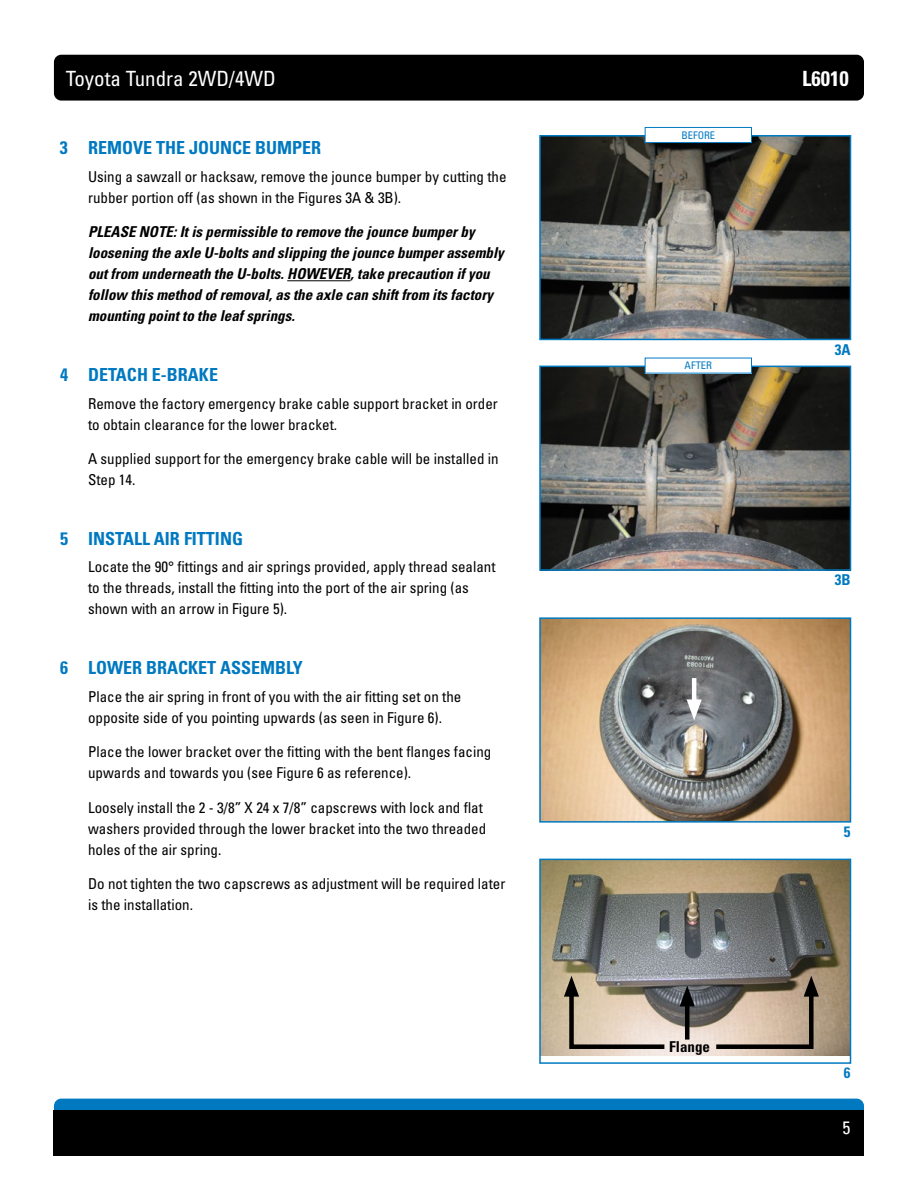
<style>
.page{position:relative;width:918px;height:1188px;background:#fff}
.page>*{position:absolute;margin:0;border:0;box-sizing:border-box;transform-origin:0 0}
.t1{font:condensed 21px "Univers LT Std";color:#fff}
.t2{font:700 condensed 21px "Univers LT Std";color:#fff}
.t3{font:700 condensed 18px "Univers LT Std";color:#0079c1}
.t4{font:condensed 18px "Univers LT Std";color:#fff}
.t5{font:condensed 15px/21px "Univers LT Std";color:#000}
.t6{font:italic 700 condensed 15px/21px "Univers LT Std";color:#000}
.t7{font:700 condensed 15px "Univers LT Std";color:#0079c1}
.t8{font:700 condensed 15px "Univers LT Std";color:#000}
.t9{font:condensed 10.5px "Univers LT Std";color:#0079c1}
</style>
<div class="page">
<div style="left:54px;top:55px;width:810px;height:46px;background:#000;border-radius:7px"></div>
<div style="left:54px;top:1099px;width:810px;height:45px;background:#0079c1;border-radius:7px"></div>
<div style="left:54px;top:1110px;width:810px;height:46px;background:#000"></div>
<hr style="left:287px;top:280px;width:64px;height:1px;background:#000">
<img style="left:542px;top:138px;width:306px;height:199px">
<div style="left:539px;top:135px;width:312px;height:205px;border:2px solid #0079c1"></div>
<img style="left:542px;top:620px;width:306px;height:200px">
<div style="left:539px;top:617px;width:312px;height:206px;border:2px solid #0079c1"></div>
<img style="left:542px;top:369px;width:306px;height:199px">
<div style="left:539px;top:366px;width:312px;height:205px;border:2px solid #0079c1"></div>
<img style="left:542px;top:862px;width:306px;height:193px">
<div style="left:539px;top:859px;width:312px;height:205px;border:2px solid #0079c1"></div>
<div style="left:645px;top:127px;width:107px;height:16px;background:#fff"></div>
<div style="left:645px;top:127px;width:107px;height:16px;border:1px solid #0079c1"></div>
<div style="left:645px;top:358px;width:107px;height:15px;background:#fff"></div>
<hr style="left:685px;top:998px;width:4px;height:42px;background:#000">
<svg style="left:680px;top:986px;width:15px;height:20px"></svg>
<hr style="left:692px;top:678px;width:4px;height:30px;background:#fff">
<svg style="left:687px;top:699px;width:15px;height:21px"></svg>
<svg style="left:564px;top:976px;width:105px;height:75px;background:#b5a99a"></svg>
<svg style="left:712px;top:976px;width:107px;height:75px;background:#9e8e7f"></svg>
<h1 class="t1" style="left:66px;top:65px;width:212px">Toyota Tundra 2WD/4WD</h1>
<h1 class="t2" style="left:802px;top:65px;width:48px">L6010</h1>
<p class="t3" style="left:60px;top:137px;width:263px">3 REMOVE THE JOUNCE BUMPER</p>
<p class="t5" style="left:88px;top:166px;width:420px">Using a sawzall or hacksaw, remove the jounce bumper by cutting the rubber portion off (as shown in the Figures 3A &amp; 3B).</p>
<p class="t6" style="left:88px;top:222px;width:417px">PLEASE NOTE: It is permissible to remove the jounce bumper by loosening the axle U-bolts and slipping the jounce bumper assembly out from underneath the U-bolts. HOWEVER, take precaution if you follow this method of removal, as the axle can shift from its factory mounting point to the leaf springs.</p>
<p class="t3" style="left:60px;top:363px;width:160px">4 DETACH E-BRAKE</p>
<p class="t5" style="left:88px;top:393px;width:411px">Remove the factory emergency brake cable support bracket in order to obtain clearance for the lower bracket.</p>
<p class="t5" style="left:88px;top:448px;width:412px">A supplied support for the emergency brake cable will be installed in<br>Step 14.</p>
<p class="t3" style="left:60px;top:527px;width:185px">5 INSTALL AIR FITTING</p>
<p class="t5" style="left:88px;top:556px;width:409px">Locate the 90° fittings and air springs provided, apply thread sealant to the threads, install the fitting into the port of the air spring (as shown with an arrow in Figure 5).</p>
<p class="t3" style="left:60px;top:656px;width:244px">6 LOWER BRACKET ASSEMBLY</p>
<p class="t5" style="left:88px;top:686px;width:375px">Place the air spring in front of you with the air fitting set on the opposite side of you pointing upwards (as seen in Figure 6).</p>
<p class="t5" style="left:88px;top:741px;width:405px">Place the lower bracket over the fitting with the bent flanges facing upwards and towards you (see Figure 6 as reference).</p>
<p class="t5" style="left:88px;top:797px;width:400px">Loosely install the 2 - 3/8” X 24 x 7/8” capscrews with lock and flat washers provided through the lower bracket into the two threaded holes of the air spring.</p>
<p class="t5" style="left:88px;top:873px;width:419px">Do not tighten the two capscrews as adjustment will be required later is the installation.</p>
<p class="t9" style="left:681px;top:128px;width:35px">BEFORE</p>
<p class="t9" style="left:685px;top:359px;width:29px">AFTER</p>
<p class="t8" style="left:669px;top:1038px;width:42px">Flange</p>
<p class="t7" style="left:835px;top:340px;width:17px">3A</p>
<p class="t7" style="left:835px;top:571px;width:17px">3B</p>
<p class="t7" style="left:844px;top:823px;width:8px">5</p>
<p class="t7" style="left:844px;top:1064px;width:8px">6</p>
<p class="t4" style="left:843px;top:1116px;width:9px">5</p>
</div>
